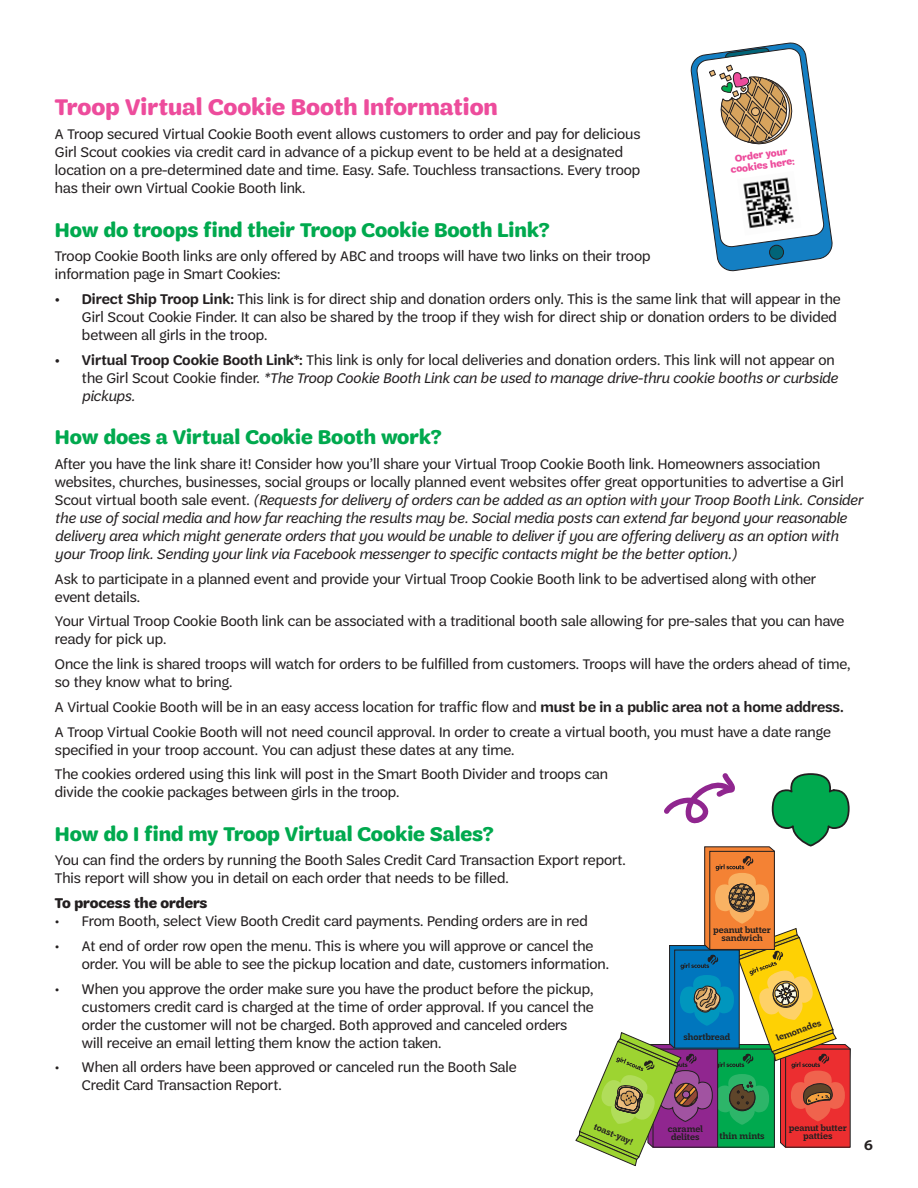
<style>
.page{position:relative;width:918px;height:1188px;background:#fff}
.page>*{position:absolute;margin:0;border:0;box-sizing:border-box;transform-origin:0 0}
.t1{font:700 24px "Trefoil Sans";color:#ed4c9c}
.t2{font:700 21px "Trefoil Sans";color:#00a94e}
.t3{font:15px/18px "Trefoil Sans";color:#231f20}
.t4{font:italic 15px/18px "Trefoil Sans";color:#231f20}
.t5{font:700 15px "Trefoil Sans";letter-spacing:-.005em;color:#231f20}
.t6{font:600 15px "Trefoil Sans";color:#231f20}
.t7{font:700 10.35px "Trefoil Sans";color:#ed4c9c}
.t8{font:600 9px/7.9px "Trefoil Slab";letter-spacing:-.005em;color:#231f20;text-align:center}
.s1{font-weight:600}
.s2{font-style:italic}
.s3{font-style:normal}
</style>
<div class="page">
<svg style="left:690px;top:42px;width:143px;height:230px"></svg>
<svg style="left:575px;top:773px;width:276px;height:393px"></svg>
<p class="t1" style="left:55px;top:93px;width:445px">Troop Virtual Cookie Booth Information</p>
<p class="t3" style="left:55px;top:125px;width:587px">A Troop secured Virtual Cookie Booth event allows customers to order and pay for delicious</p>
<p class="t3" style="left:55px;top:143px;width:570px">Girl Scout cookies via credit card in advance of a pickup event to be held at a designated</p>
<p class="t3" style="left:55px;top:161px;width:587px">location on a pre-determined date and time. Easy. Safe. Touchless transactions. Every troop</p>
<p class="t3" style="left:55px;top:179px;width:252px">has their own Virtual Cookie Booth link.</p>
<p class="t2" style="left:55px;top:218px;width:496px">How do troops find their Troop Cookie Booth Link?</p>
<p class="t3" style="left:55px;top:247px;width:597px">Troop Cookie Booth links are only offered by ABC and troops will have two links on their troop</p>
<p class="t3" style="left:55px;top:265px;width:227px">information page in Smart Cookies:</p>
<p class="t3" style="left:82px;top:290px;width:760px;text-indent:-27px"><span class="s1">• Direct Ship Troop Link:</span> This link is for direct ship and donation orders only. This is the same link that will appear in the<br>Girl Scout Cookie Finder. It can also be shared by the troop if they wish for direct ship or donation orders to be divided between all girls in the troop.</p>
<p class="t3" style="left:82px;top:351px;width:757px;text-indent:-27px"><span class="s1">• Virtual Troop Cookie Booth Link*:</span> This link is only for local deliveries and donation orders. This link will not appear on the Girl Scout Cookie finder. <span class="s2">*The Troop Cookie Booth Link can be used to manage drive-thru cookie booths or curbside pickups.</span></p>
<p class="t2" style="left:55px;top:425px;width:388px">How does a Virtual Cookie Booth work?</p>
<p class="t4" style="left:55px;top:455px;width:809px"><span class="s3">After you have the link share it! Consider how you’ll share your Virtual Troop Cookie Booth link. Homeowners association websites, churches, businesses, social groups or locally planned event websites offer great opportunities to advertise a Girl Scout virtual booth sale event.</span> (Requests for delivery of orders can be added as an option with your Troop Booth Link. Consider the use of social media and how far reaching the results may be. Social media posts can extend far beyond your reasonable delivery area which might generate orders that you would be unable to deliver if you are offering delivery as an option with your Troop link. Sending your link via Facebook messenger to specific contacts might be the better option.)</p>
<p class="t3" style="left:55px;top:570px;width:763px">Ask to participate in a planned event and provide your Virtual Troop Cookie Booth link to be advertised along with other</p>
<p class="t3" style="left:55px;top:588px;width:87px">event details.</p>
<p class="t3" style="left:55px;top:612px;width:791px">Your Virtual Troop Cookie Booth link can be associated with a traditional booth sale allowing for pre-sales that you can have ready for pick up.</p>
<p class="t3" style="left:55px;top:655px;width:797px">Once the link is shared troops will watch for orders to be fulfilled from customers. Troops will have the orders ahead of time, so they know what to bring.</p>
<p class="t3" style="left:55px;top:698px;width:790px">A Virtual Cookie Booth will be in an easy access location for traffic flow and <span class="s1">must be in a public area not a home address.</span></p>
<p class="t3" style="left:55px;top:723px;width:778px">A Troop Virtual Cookie Booth will not need council approval. In order to create a virtual booth, you must have a date range specified in your troop account. You can adjust these dates at any time.</p>
<p class="t3" style="left:55px;top:765px;width:555px">The cookies ordered using this link will post in the Smart Booth Divider and troops can</p>
<p class="t3" style="left:55px;top:783px;width:346px">divide the cookie packages between girls in the troop.</p>
<p class="t2" style="left:55px;top:822px;width:441px">How do I find my Troop Virtual Cookie Sales?</p>
<p class="t3" style="left:55px;top:851px;width:572px">You can find the orders by running the Booth Sales Credit Card Transaction Export report.</p>
<p class="t3" style="left:55px;top:869px;width:455px">This report will show you in detail on each order that needs to be filled.</p>
<p class="t5" style="left:55px;top:895px;width:154px">To process the orders</p>
<p class="t3" style="left:55px;top:912px;width:534px">• From Booth, select View Booth Credit card payments. Pending orders are in red</p>
<p class="t3" style="left:82px;top:937px;width:529px;text-indent:-27px">• At end of order row open the menu. This is where you will approve or cancel the order. You will be able to see the pickup location and date, customers information.</p>
<p class="t3" style="left:55px;top:980px;width:540px">• When you approve the order make sure you have the product before the pickup,</p>
<p class="t3" style="left:82px;top:998px;width:513px">customers credit card is charged at the time of order approval. If you cancel the</p>
<p class="t3" style="left:82px;top:1016px;width:487px">order the customer will not be charged. Both approved and canceled orders</p>
<p class="t3" style="left:82px;top:1034px;width:361px">will receive an email letting them know the action taken.</p>
<p class="t3" style="left:55px;top:1058px;width:463px">• When all orders have been approved or canceled run the Booth Sale</p>
<p class="t3" style="left:82px;top:1076px;width:201px">Credit Card Transaction Report.</p>
<p class="t7" style="left:734px;top:152px;width:54px;rotate:-8deg">Order your</p>
<p class="t7" style="left:730px;top:164px;width:66px;rotate:-8deg">cookies here:</p>
<p class="t8" style="left:713px;top:927px;width:59px">peanut butter</p>
<p class="t8" style="left:721px;top:934px;width:43px">sandwich</p>
<p class="t8" style="left:775px;top:1035px;width:48px;rotate:-20deg">lemonades</p>
<p class="t8" style="left:683px;top:1033px;width:49px">shortbread</p>
<p class="t8" style="left:596px;top:1122px;width:43px;rotate:23deg">toast-yay!</p>
<p class="t8" style="left:789px;top:1124px;width:59px">peanut butter</p>
<p class="t8" style="left:668px;top:1125px;width:37px">caramel delites</p>
<p class="t8" style="left:720px;top:1132px;width:47px">thin mints</p>
<p class="t8" style="left:803px;top:1132px;width:31px">patties</p>
<p class="t6" style="left:864px;top:1137px;width:10px">6</p>
</div>
